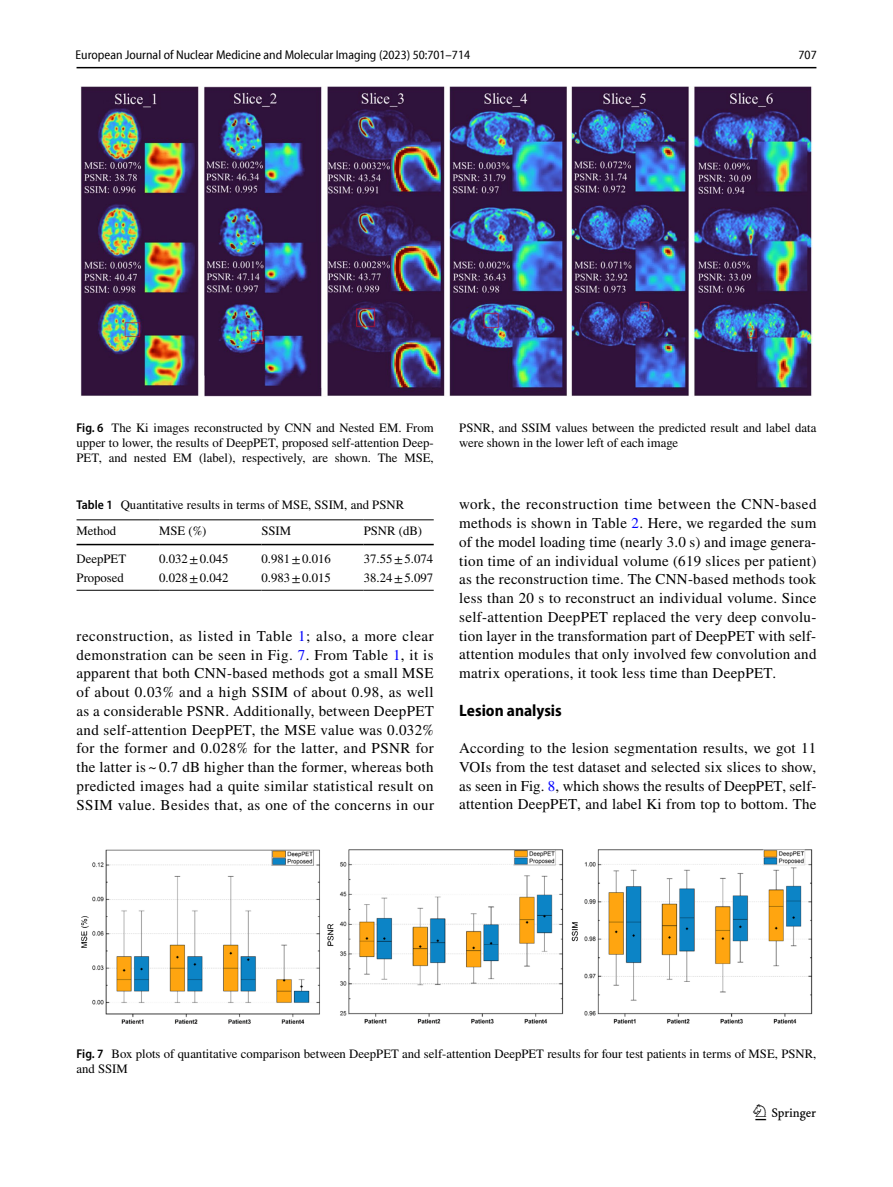
<style>
.page{position:relative;width:893px;height:1187px;background:#fff}
.page>*{position:absolute;margin:0;border:0;box-sizing:border-box;transform-origin:0 0}
.t1{font:22.5px "Springnew Regular 3";color:#000}
.t2{font:700 semi-condensed 16.5px "Myriad Pro";color:#000}
.t3{font:15px/18.8px "STIX";letter-spacing:.02em;color:#000;text-align:justify}
.t4{font:12.75px/15px "STIX";color:#000}
.t5{font:semi-condensed 12.75px "Myriad Pro Unic";color:#000}
.s1{font-family:"Myriad Pro";font-weight:600;font-stretch:semi-condensed}
.s2{color:#00f}
</style>
<div class="page">
<hr style="left:77px;top:67px;width:739px;height:1px;background:#000">
<img style="left:81px;top:87px;width:731px;height:310px">
<hr style="left:77px;top:519px;width:82px;height:1px;background:#000">
<hr style="left:77px;top:543px;width:82px;height:2px;background:#000">
<hr style="left:159px;top:519px;width:102px;height:1px;background:#000">
<hr style="left:159px;top:543px;width:102px;height:2px;background:#000">
<hr style="left:261px;top:519px;width:103px;height:1px;background:#000">
<hr style="left:261px;top:543px;width:103px;height:2px;background:#000">
<hr style="left:364px;top:519px;width:70px;height:1px;background:#000">
<hr style="left:364px;top:543px;width:70px;height:2px;background:#000">
<hr style="left:77px;top:589px;width:82px;height:1px;background:#000">
<hr style="left:159px;top:589px;width:102px;height:1px;background:#000">
<hr style="left:261px;top:589px;width:103px;height:1px;background:#000">
<hr style="left:364px;top:589px;width:70px;height:1px;background:#000">
<img style="left:81px;top:849px;width:731px;height:173px">
<p class="t5" style="left:76px;top:50px;width:396px">European Journal of Nuclear Medicine and Molecular Imaging (2023) 50:701–714</p>
<p class="t5" style="left:799px;top:50px;width:20px">707</p>
<p class="t4" style="left:77px;top:421px;width:359px;text-align:justify"><span class="s1">Fig. 6</span> The Ki images reconstructed by CNN and Nested EM. From upper to lower, the results of DeepPET, proposed self-attention Deep-PET, and nested EM (label), respectively, are shown. The MSE,</p>
<p class="t4" style="left:459px;top:421px;width:359px">PSNR, and SSIM values between the predicted result and label data were shown in the lower left of each image</p>
<p class="t4" style="left:77px;top:493px;width:329px;line-height:25.5px"><span class="s1">Table 1</span> Quantitative results in terms of MSE, SSIM, and PSNR<br>Method</p>
<p class="t3" style="left:459px;top:496px;width:359px">work, the reconstruction time between the CNN-based methods is shown in Table <span class="s2">2</span>. Here, we regarded the sum of the model loading time (nearly 3.0 s) and image genera&shy;tion time of an individual volume (619 slices per patient) as the reconstruction time. The CNN-based methods took less than 20 s to reconstruct an individual volume. Since self-attention DeepPET replaced the very deep convolu&shy;tion layer in the transformation part of DeepPET with self&shy;attention modules that only involved few convolution and matrix operations, it took less time than DeepPET.</p>
<p class="t2" style="left:459px;top:700px;width:104px">Lesion analysis</p>
<p class="t3" style="left:459px;top:739px;width:359px">According to the lesion segmentation results, we got 11<br>VOIs from the test dataset and selected six slices to show, as seen in Fig. <span class="s2">8</span>, which shows the results of DeepPET, self&shy;attention DeepPET, and label Ki from top to bottom. The</p>
<p class="t4" style="left:159px;top:524px;width:49px">MSE (%)</p>
<p class="t4" style="left:261px;top:524px;width:31px">SSIM</p>
<p class="t4" style="left:364px;top:524px;width:60px">PSNR (dB)</p>
<p class="t4" style="left:77px;top:552px;width:51px">DeepPET</p>
<p class="t4" style="left:159px;top:552px;width:71px">0.032±0.045</p>
<p class="t4" style="left:261px;top:552px;width:71px">0.981±0.016</p>
<p class="t4" style="left:364px;top:552px;width:71px">37.55±5.074</p>
<p class="t4" style="left:77px;top:570px;width:49px">Proposed</p>
<p class="t4" style="left:159px;top:570px;width:71px">0.028±0.042</p>
<p class="t4" style="left:261px;top:570px;width:71px">0.983±0.015</p>
<p class="t4" style="left:364px;top:570px;width:71px">38.24±5.097</p>
<p class="t3" style="left:77px;top:627px;width:359px">reconstruction, as listed in Table <span class="s2">1</span>; also, a more clear demonstration can be seen in Fig. <span class="s2">7</span>. From Table <span class="s2">1</span>, it is apparent that both CNN-based methods got a small MSE of about 0.03% and a high SSIM of about 0.98, as well as a considerable PSNR. Additionally, between DeepPET and self-attention DeepPET, the MSE value was 0.032% for the former and 0.028% for the latter, and PSNR for the latter is ~ 0.7 dB higher than the former, whereas both predicted images had a quite similar statistical result on SSIM value. Besides that, as one of the concerns in our</p>
<p class="t4" style="left:77px;top:1047px;width:741px"><span class="s1">Fig. 7</span> Box plots of quantitative comparison between DeepPET and self-attention DeepPET results for four test patients in terms of MSE, PSNR, and SSIM</p>
<h1 class="t1" style="left:755px;top:1104px;width:62px">1 3</h1>
</div>
